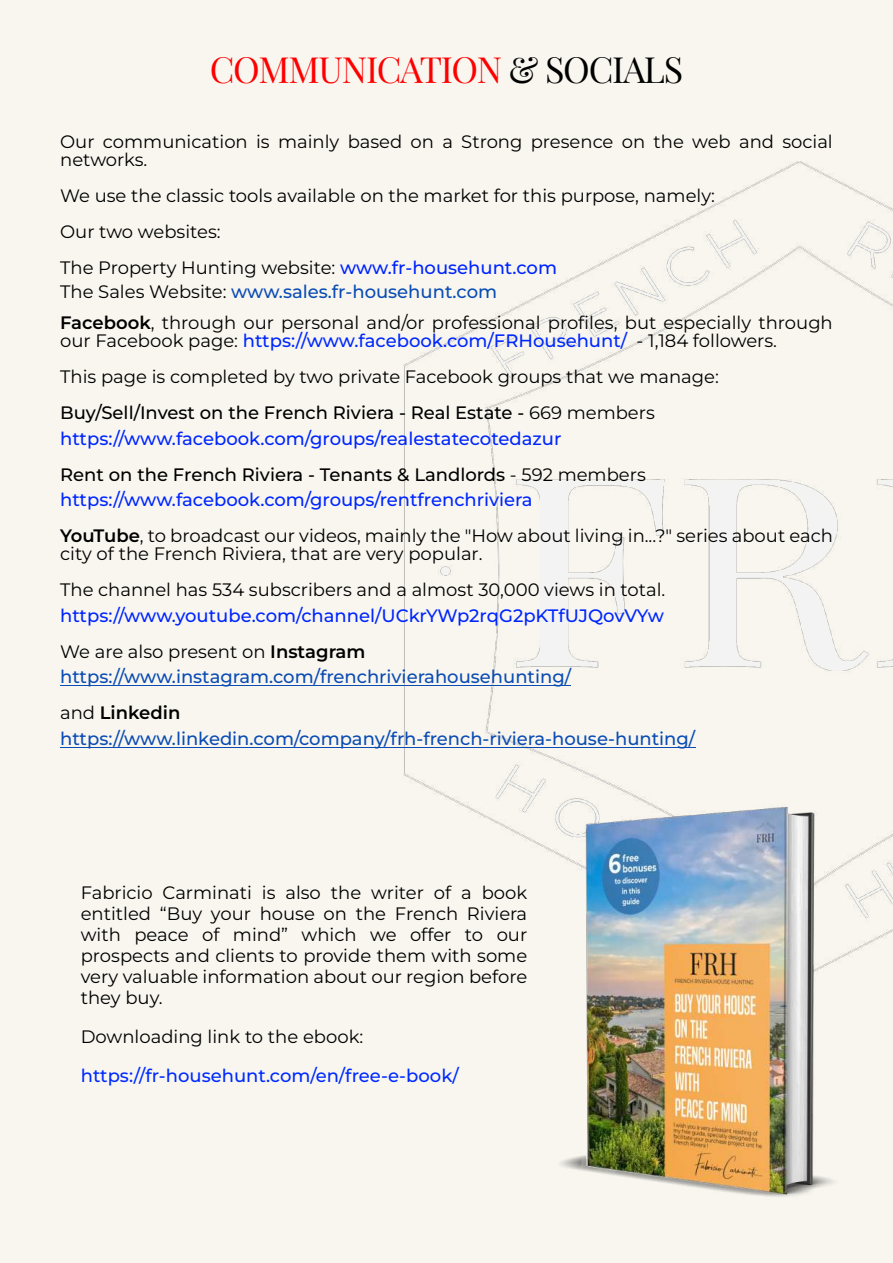
<style>
.page{position:relative;width:893px;height:1263px;background:#f8f6ef}
.page>*{position:absolute;margin:0;border:0;box-sizing:border-box;transform-origin:0 0}
.t1{font:36px "Playfair Display";letter-spacing:-.035em;color:#f00}
.t2{font:18px/36px "Montserrat";color:#000}
.t3{font:500 18px/36px "Montserrat";color:#0025ff}
.t4{font:500 18px/36px "Montserrat";color:#0b4cb4}
.t5{font:500 18px "Montserrat";color:#002aff}
.s1{color:#000}
.s2{font-weight:500;color:#0024ff}
.s3{font-weight:500;color:#0b4cb4}
.s4{font-weight:600}
.s5{font-weight:500;color:#0028ff}
.s6{font-weight:500}
.s7{font-weight:400;color:#000}
.s8{font-weight:500;color:#0026ff}
.s9{font-weight:600;color:#000}
</style>
<div class="page">
<img style="left:403px;top:161px;width:490px;height:628px">
<hr style="left:60px;top:685px;width:511px;height:1px;background:#0b4cb4">
<hr style="left:60px;top:747px;width:635px;height:1px;background:#0b4cb4">
<img style="left:431px;top:758px;width:462px;height:439px">
<h1 class="t1" style="left:210px;top:44px;width:475px">COMMUNICATION <span class="s1">&amp; SOCIALS</span></h1>
<p class="t2" style="left:60px;top:132px;width:774px;line-height:18px">Our communication is mainly based on a Strong presence on the web and social networks.</p>
<p class="t2" style="left:60px;top:177px;width:656px">We use the classic tools available on the market for this purpose, namely:<br>Our two websites:<br>The Property Hunting website: <span class="s2">www.fr-househunt.com</span></p>
<p class="t2" style="left:60px;top:276px;width:774px;line-height:31.5px">The Sales Website: <span class="s3">www.sales.fr-househunt.com<br></span><span class="s4">Facebook</span>, through our personal and/or professional profiles, but especially through</p>
<p class="t2" style="left:60px;top:323px;width:718px">our Facebook page: <span class="s5">https://www.facebook.com/FRHousehunt/</span> - 1,184 followers.<br>This page is completed by two private Facebook groups that we manage:<br><span class="s6">Buy/Sell/Invest on the French Riviera - Real Estate -</span> 669 members</p>
<p class="t3" style="left:60px;top:420px;width:587px">https://www.facebook.com/groups/realestatecotedazur<br><span class="s1">Rent on the French Riviera - Tenants &amp; Landlords</span> <span class="s7">- 592 members</span></p>
<p class="t2" style="left:60px;top:482px;width:774px"><span class="s8">https://www.facebook.com/groups/rentfrenchriviera<br></span><span class="s4">YouTube</span>, to broadcast our videos, mainly the "How about living in...?" series about each</p>
<p class="t2" style="left:60px;top:536px;width:607px">city of the French Riviera, that are very popular.<br>The channel has 534 subscribers and a almost 30,000 views in total.</p>
<p class="t3" style="left:60px;top:597px;width:605px">https://www.youtube.com/channel/UCkrYWp2rqG2pKTfUJQovVYw<br><span class="s7">We are also present on</span> <span class="s9">Instagram</span></p>
<p class="t4" style="left:60px;top:659px;width:512px">https://www.instagram.com/frenchrivierahousehunting/ <span class="s7">and</span> <span class="s9">Linkedin</span></p>
<p class="t4" style="left:60px;top:720px;width:637px">https://www.linkedin.com/company/frh-french-riviera-house-hunting/</p>
<p class="t2" style="left:81px;top:882px;width:448px;line-height:21px;text-align:justify">Fabricio Carminati is also the writer of a book entitled “Buy your house on the French Riviera with peace of mind” which we offer to our prospects and clients to provide them with some very valuable information about our region before they buy.</p>
<p class="t2" style="left:81px;top:1018px;width:284px">Downloading link to the ebook:</p>
<p class="t5" style="left:81px;top:1064px;width:379px">https://fr-househunt.com/en/free-e-book/</p>
</div>
